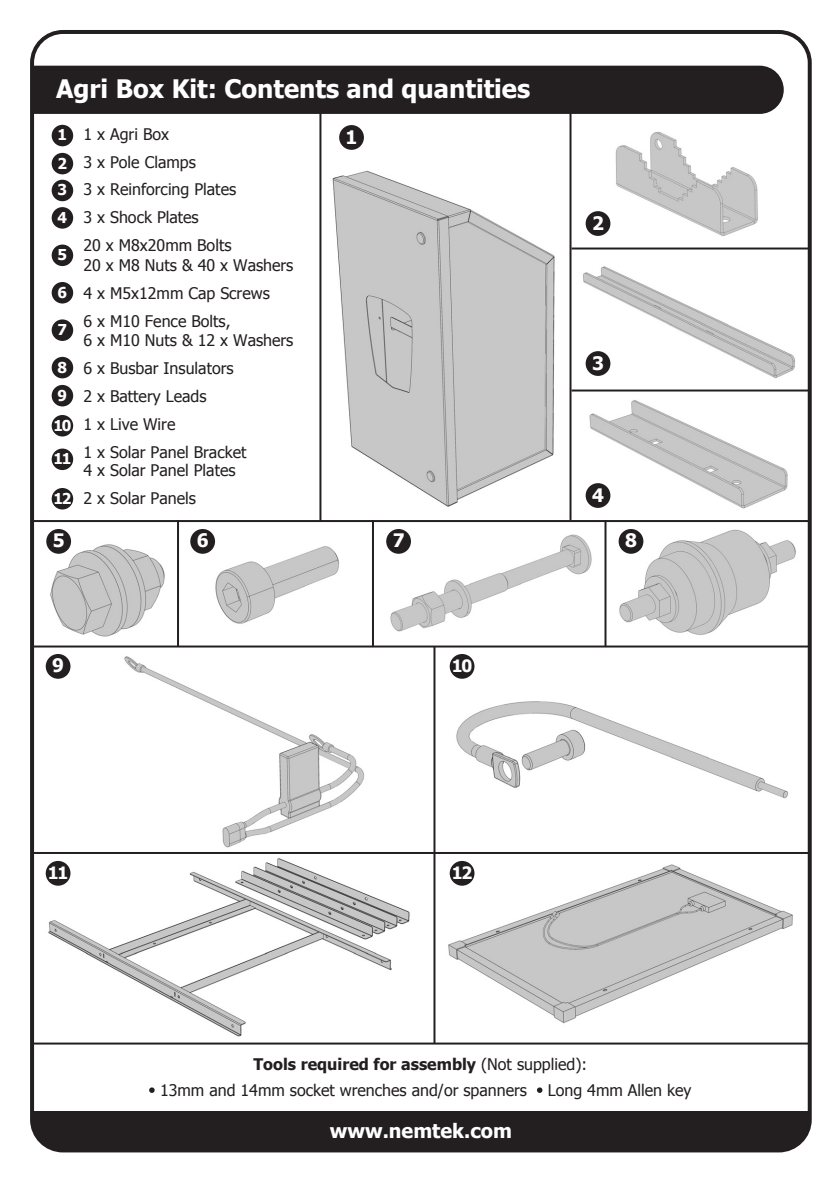
<style>
.page{position:relative;width:840px;height:1192px;background:#fff}
.page>*{position:absolute;margin:0;border:0;box-sizing:border-box;transform-origin:0 0}
.t1{font:700 25.4px "Tahoma";color:#fff}
.t2{font:700 19.8px "Tahoma";color:#fff}
.t3{font:700 18.6px "Tahoma";color:#fff}
.t4{font:700 17px "Tahoma";color:#fff}
.t5{font:16px/27.8px "Tahoma";color:#231f20}
.t6{font:700 15px/27.4px "Tahoma";color:#fff;text-align:justify}
.s1{font-weight:700}
</style>
<div class="page">
<img style="left:124px;top:656px;width:240px;height:192px">
<img style="left:448px;top:861px;width:345px;height:163px">
<img style="left:35px;top:854px;width:402px;height:189px">
<img style="left:583px;top:266px;width:212px;height:112px">
<img style="left:615px;top:131px;width:143px;height:105px">
<img style="left:390px;top:532px;width:202px;height:100px">
<img style="left:50px;top:541px;width:115px;height:96px">
<img style="left:456px;top:701px;width:333px;height:98px">
<img style="left:618px;top:529px;width:178px;height:106px">
<img style="left:332px;top:170px;width:223px;height:337px">
<img style="left:588px;top:400px;width:200px;height:109px">
<hr style="left:32px;top:852px;width:778px;height:2px;background:#231f20">
<hr style="left:433px;top:647px;width:2px;height:396px;background:#231f20">
<hr style="left:32px;top:646px;width:778px;height:2px;background:#231f20">
<hr style="left:32px;top:520px;width:778px;height:2px;background:#231f20">
<hr style="left:177px;top:520px;width:2px;height:127px;background:#231f20">
<hr style="left:372px;top:520px;width:2px;height:127px;background:#231f20">
<hr style="left:605px;top:520px;width:2px;height:126px;background:#231f20">
<hr style="left:570px;top:112px;width:2px;height:408px;background:#231f20">
<hr style="left:571px;top:248px;width:237px;height:2px;background:#231f20">
<hr style="left:571px;top:390px;width:237px;height:2px;background:#231f20">
<hr style="left:319px;top:112px;width:2px;height:409px;background:#231f20">
<img style="left:196px;top:541px;width:143px;height:83px">
<hr style="left:32px;top:1043px;width:778px;height:2px;background:#231f20">
<div style="left:32px;top:1111px;width:778px;height:39px;background:#231f20"></div>
<div style="left:30px;top:30px;width:782px;height:1122px;border:4px solid #231f20;border-radius:31px"></div>
<div style="left:32px;top:66px;width:752px;height:48px;background:#231f20"></div>
<svg style="left:149px;top:1087px;width:6px;height:6px"></svg>
<svg style="left:537px;top:1087px;width:5px;height:6px"></svg>
<div style="left:586px;top:211px;width:24px;height:25px;background:#231f20;border-radius:50%"></div>
<div style="left:339px;top:125px;width:25px;height:25px;background:#231f20;border-radius:50%"></div>
<div style="left:586px;top:351px;width:24px;height:25px;background:#231f20;border-radius:50%"></div>
<div style="left:586px;top:483px;width:24px;height:25px;background:#231f20;border-radius:50%"></div>
<div style="left:52px;top:125px;width:21px;height:21px;background:#231f20;border-radius:50%"></div>
<div style="left:52px;top:153px;width:21px;height:21px;background:#231f20;border-radius:50%"></div>
<div style="left:52px;top:180px;width:21px;height:21px;background:#231f20;border-radius:50%"></div>
<div style="left:52px;top:207px;width:21px;height:22px;background:#231f20;border-radius:50%"></div>
<div style="left:52px;top:245px;width:21px;height:21px;background:#231f20;border-radius:50%"></div>
<div style="left:52px;top:282px;width:21px;height:22px;background:#231f20;border-radius:50%"></div>
<div style="left:52px;top:319px;width:21px;height:22px;background:#231f20;border-radius:50%"></div>
<div style="left:52px;top:357px;width:21px;height:21px;background:#231f20;border-radius:50%"></div>
<div style="left:52px;top:385px;width:21px;height:21px;background:#231f20;border-radius:50%"></div>
<div style="left:52px;top:415px;width:21px;height:22px;background:#231f20;border-radius:50%"></div>
<div style="left:52px;top:449px;width:21px;height:21px;background:#231f20;border-radius:50%"></div>
<div style="left:52px;top:488px;width:21px;height:22px;background:#231f20;border-radius:50%"></div>
<div style="left:46px;top:529px;width:25px;height:25px;background:#231f20;border-radius:50%"></div>
<div style="left:190px;top:529px;width:25px;height:25px;background:#231f20;border-radius:50%"></div>
<div style="left:386px;top:529px;width:25px;height:25px;background:#231f20;border-radius:50%"></div>
<div style="left:619px;top:529px;width:24px;height:25px;background:#231f20;border-radius:50%"></div>
<div style="left:46px;top:654px;width:25px;height:25px;background:#231f20;border-radius:50%"></div>
<div style="left:450px;top:654px;width:25px;height:25px;background:#231f20;border-radius:50%"></div>
<div style="left:46px;top:861px;width:25px;height:25px;background:#231f20;border-radius:50%"></div>
<div style="left:450px;top:861px;width:25px;height:25px;background:#231f20;border-radius:50%"></div>
<h1 class="t1" style="left:56px;top:72px;width:476px">Agri Box Kit: Contents and quantities</h1>
<p class="t5" style="left:83px;top:120px;width:154px">1 x Agri Box<br>3 x Pole Clamps<br>3 x Reinforcing Plates<br>3 x Shock Plates<br>20 x M8x20mm Bolts</p>
<p class="t5" style="left:83px;top:251px;width:211px">20 x M8 Nuts &amp; 40 x Washers<br>4 x M5x12mm Cap Screws<br>6 x M10 Fence Bolts,</p>
<p class="t5" style="left:83px;top:326px;width:211px">6 x M10 Nuts &amp; 12 x Washers<br>6 x Busbar Insulators<br>2 x Battery Leads<br>1 x Live Wire<br>1 x Solar Panel Bracket</p>
<p class="t5" style="left:83px;top:456px;width:154px">4 x Solar Panel Plates<br>2 x Solar Panels</p>
<p class="t6" style="left:58px;top:121px;width:11px">1<br>2<br>3<br>4</p>
<p class="t6" style="left:58px;top:241px;width:11px">5</p>
<p class="t6" style="left:58px;top:278px;width:11px">6</p>
<p class="t6" style="left:58px;top:315px;width:11px">7</p>
<p class="t6" style="left:58px;top:353px;width:11px;line-height:28px">8<br>9</p>
<p class="t6" style="left:53px;top:411px;width:20px">10</p>
<p class="t6" style="left:53px;top:445px;width:20px">11</p>
<p class="t6" style="left:53px;top:484px;width:20px">12</p>
<p class="t3" style="left:53px;top:529px;width:13px">5</p>
<p class="t3" style="left:197px;top:529px;width:13px">6</p>
<p class="t3" style="left:393px;top:529px;width:13px">7</p>
<p class="t3" style="left:625px;top:529px;width:13px">8</p>
<p class="t3" style="left:346px;top:125px;width:13px">1</p>
<p class="t3" style="left:592px;top:211px;width:13px">2</p>
<p class="t3" style="left:592px;top:351px;width:13px">3</p>
<p class="t3" style="left:592px;top:483px;width:13px">4</p>
<p class="t3" style="left:52px;top:654px;width:13px">9</p>
<p class="t4" style="left:452px;top:655px;width:22px">10</p>
<p class="t4" style="left:48px;top:862px;width:22px">11</p>
<p class="t4" style="left:452px;top:862px;width:22px">12</p>
<p class="t5" style="left:160px;top:1050px;width:429px;line-height:26px;text-indent:93px"><span class="s1">Tools required for assembly</span> (Not supplied):<br>13mm and 14mm socket wrenches and/or spanners</p>
<p class="t5" style="left:548px;top:1076px;width:145px">Long 4mm Allen key</p>
<p class="t2" style="left:330px;top:1118px;width:184px">www.nemtek.com</p>
</div>
